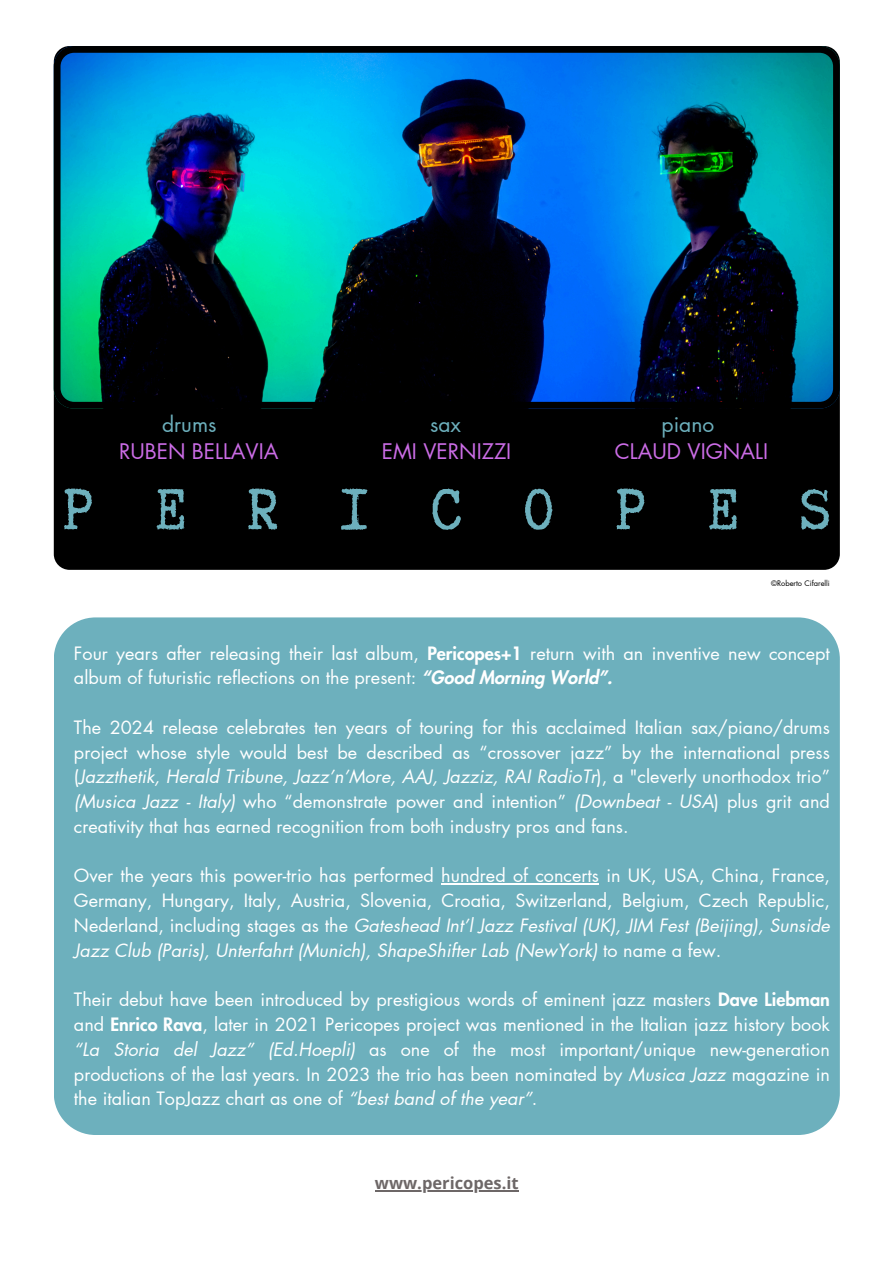
<style>
.page{position:relative;width:894px;height:1264px;background:#fff}
.page>*{position:absolute;margin:0;border:0;box-sizing:border-box;transform-origin:0 0}
.t1{font:69px "Truetypewriter Polygl OTT";letter-spacing:.89em;color:#6db0bd}
.t2{font:21px "Futura LT Pro";color:#cb6ce6}
.t3{font:21px "Futura LT Pro";color:#6db0bd}
.t4{font:18px/24.8px "Futura LT Pro";color:#fff;text-align:justify}
.t5{font:700 16.5px "Open Sans";color:#6d6767}
.t6{font:7.5px "Futura LT Pro";color:#000}
.s1{font-weight:800}
.s2{font-weight:800;font-style:italic}
.s3{font-style:italic}
</style>
<div class="page">
<div style="left:54px;top:617px;width:785px;height:517px;background:#6db0bd"></div>
<div style="left:54px;top:46px;width:785px;height:524px;background:#000;border-radius:16px"></div>
<svg style="left:54px;top:46px;width:785px;height:362px"></svg>
<hr style="left:441px;top:883px;width:158px;height:1px;background:#fff">
<hr style="left:375px;top:1190px;width:143px;height:1px;background:#6d6767">
<h4 class="t3" style="left:162px;top:415px;width:56px">drums</h4>
<h4 class="t3" style="left:430px;top:415px;width:32px">sax</h4>
<h4 class="t3" style="left:661px;top:415px;width:54px">piano</h4>
<h5 class="t2" style="left:119px;top:442px;width:161px">RUBEN BELLAVIA</h5>
<h5 class="t2" style="left:382px;top:442px;width:131px">EMI VERNIZZI</h5>
<h5 class="t2" style="left:614px;top:442px;width:155px">CLAUD VIGNALI</h5>
<h5 class="t1" style="left:63px;top:473px;width:768px">PERICOPES</h5>
<h2 class="t6" style="left:770px;top:580px;width:60px">©Roberto Cifarelli</h2>
<h1 class="t4" style="left:74px;top:641px;width:757px">Four years after releasing their last album, <span class="s1">Pericopes+1</span> return with an inventive new concept album of futuristic reflections on the present: <span class="s2">“Good Morning World”.</span></h1>
<p class="t4" style="left:74px;top:715px;width:757px">The 2024 release celebrates ten years of touring for this acclaimed Italian sax/piano/drums project whose style would best be described as “crossover jazz” by the international press (<span class="s3">Jazzthetik, Herald Tribune, Jazz’n’More, AAJ, Jazziz, RAI RadioTr</span>), a "cleverly unorthodox trio” <span class="s3">(Musica Jazz - Italy)</span> who “demonstrate power and intention” <span class="s3">(Downbeat - USA</span>) plus grit and creativity that has earned recognition from both industry pros and fans.</p>
<p class="t4" style="left:74px;top:864px;width:757px">Over the years this power-trio has performed hundred of concerts in UK, USA, China, France, Germany, Hungary, Italy, Austria, Slovenia, Croatia, Switzerland, Belgium, Czech Republic, Nederland, including stages as the <span class="s3">Gateshead Int’l Jazz Festival (UK), JIM Fest (Beijing), Sunside Jazz Club (Paris), Unterfahrt (Munich), ShapeShifter Lab (NewYork)</span> to name a few.</p>
<h5 class="t4" style="left:74px;top:988px;width:757px">Their debut have been introduced by prestigious words of eminent jazz masters <span class="s1">Dave Liebman </span>and <span class="s1">Enrico Rava</span>, later in 2021 Pericopes project was mentioned in the Italian jazz history book <span class="s3">“La Storia del Jazz” (Ed.Hoepli)</span> as one of the most important/unique new-generation productions of the last years. In 2023 the trio has been nominated by <span class="s3">Musica Jazz</span> magazine in the italian TopJazz chart as one of <span class="s3">“best band of the year”</span>.</h5>
<h5 class="t5" style="left:375px;top:1171px;width:145px">www.pericopes.it</h5>
</div>
